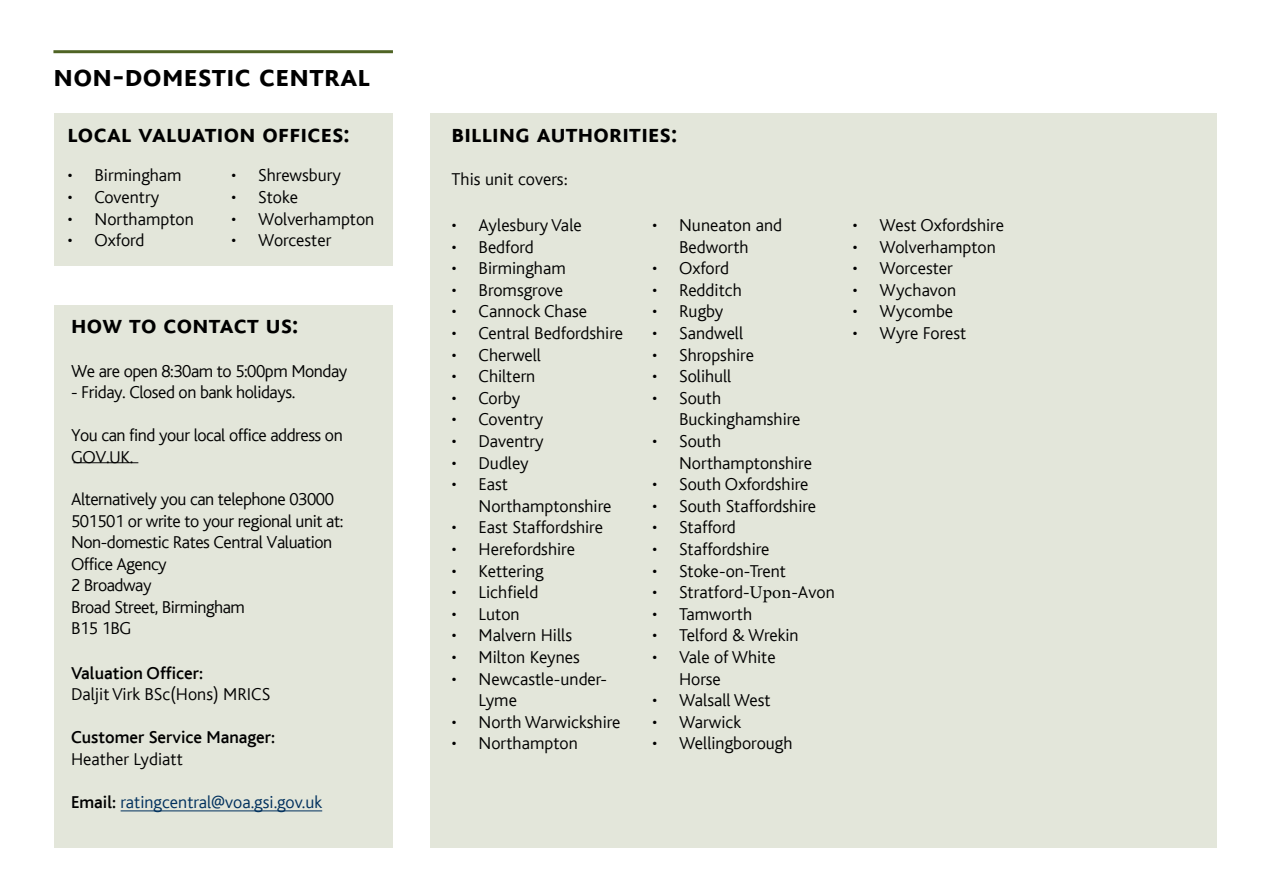
<style>
.page{position:relative;width:1263px;height:893px;background:#fff}
.page>*{position:absolute;margin:0;border:0;box-sizing:border-box;transform-origin:0 0}
.t1{font:700 33px "Bliss Caps";letter-spacing:.01em;color:#000}
.t2{font:700 27px "Bliss Caps";letter-spacing:.01em;color:#000}
.t3{font:300 18px/21.6px "Bliss";color:#000}
.t4{font:300 18px/21.5px "Bliss";letter-spacing:-.025em;color:#000}
.t5{font:500 18px "Bliss";color:#000}
.t6{font:300 18px "Bliss";color:#00305d}
.s1{font-weight:500;color:#000}
.s2{font-family:"Minion Pro";font-weight:400}
</style>
<div class="page">
<div style="left:54px;top:305px;width:339px;height:543px;background:#e3e6da"></div>
<div style="left:430px;top:113px;width:787px;height:735px;background:#e3e6da"></div>
<div style="left:54px;top:113px;width:339px;height:153px;background:#e3e6da"></div>
<hr style="left:121px;top:810px;width:201px;height:1px;background:#00305d">
<hr style="left:73px;top:462px;width:65px;height:1px;background:#000">
<hr style="left:53px;top:50px;width:340px;height:3px;background:#4f6424">
<h1 class="t1" style="left:53px;top:58px;width:318px">non-domestic central</h1>
<h2 class="t2" style="left:68px;top:119px;width:284px">local valuation offices:</h2>
<p class="t3" style="left:68px;top:165px;width:116px">• Birmingham</p>
<p class="t3" style="left:68px;top:187px;width:93px">• Coventry</p>
<p class="t3" style="left:68px;top:208px;width:128px">• Northampton</p>
<p class="t3" style="left:68px;top:230px;width:78px">• Oxford</p>
<p class="t3" style="left:231px;top:165px;width:111px">• Shrewsbury</p>
<p class="t3" style="left:231px;top:187px;width:68px">• Stoke</p>
<p class="t3" style="left:231px;top:208px;width:145px">• Wolverhampton</p>
<p class="t3" style="left:231px;top:230px;width:102px">• Worcester</p>
<h2 class="t2" style="left:71px;top:310px;width:229px">how to contact us:</h2>
<p class="t4" style="left:71px;top:360px;width:278px">We are open 8:30am to 5:00pm Monday</p>
<p class="t4" style="left:71px;top:382px;width:226px">- Friday. Closed on bank holidays.</p>
<p class="t4" style="left:71px;top:425px;width:273px">You can find your local office address on<br>GOV.UK.</p>
<p class="t4" style="left:71px;top:489px;width:274px">Alternatively you can telephone 03000<br>501501 or write to your regional unit at:<br>Non-domestic Rates Central Valuation<br>Office Agency<br>2 Broadway<br>Broad Street, Birmingham<br>B15 1BG</p>
<p class="t5" style="left:71px;top:663px;width:133px">Valuation Officer:</p>
<p class="t3" style="left:71px;top:684px;width:201px">Daljit Virk BSc(Hons) MRICS</p>
<p class="t5" style="left:71px;top:728px;width:206px">Customer Service Manager:</p>
<p class="t3" style="left:71px;top:749px;width:113px">Heather Lydiatt</p>
<p class="t6" style="left:71px;top:793px;width:253px"><span class="s1">Email:</span> ratingcentral@voa.gsi.gov.uk</p>
<h2 class="t2" style="left:452px;top:119px;width:227px">billing authorities:</h2>
<p class="t3" style="left:452px;top:169px;width:118px">This unit covers<span class="s2">:</span></p>
<p class="t3" style="left:452px;top:215px;width:132px">• Aylesbury Vale</p>
<p class="t3" style="left:452px;top:236px;width:84px">• Bedford</p>
<p class="t3" style="left:452px;top:258px;width:116px">• Birmingham</p>
<p class="t3" style="left:452px;top:279px;width:113px">• Bromsgrove</p>
<p class="t3" style="left:452px;top:301px;width:137px">• Cannock Chase</p>
<p class="t3" style="left:452px;top:323px;width:173px">• Central Bedfordshire</p>
<p class="t3" style="left:452px;top:344px;width:91px">• Cherwell</p>
<p class="t3" style="left:452px;top:366px;width:85px">• Chiltern</p>
<p class="t3" style="left:452px;top:387px;width:70px">• Corby</p>
<p class="t3" style="left:452px;top:409px;width:93px">• Coventry</p>
<p class="t3" style="left:452px;top:431px;width:94px">• Daventry</p>
<p class="t3" style="left:452px;top:452px;width:79px">• Dudley</p>
<p class="t3" style="left:479px;top:474px;width:134px;text-indent:-27px">• East<br>Northamptonshire</p>
<p class="t3" style="left:452px;top:517px;width:153px">• East Staffordshire</p>
<p class="t3" style="left:452px;top:539px;width:125px">• Herefordshire</p>
<p class="t3" style="left:452px;top:560px;width:94px">• Kettering</p>
<p class="t3" style="left:452px;top:582px;width:88px">• Lichfield</p>
<p class="t3" style="left:452px;top:603px;width:70px">• Luton</p>
<p class="t3" style="left:452px;top:625px;width:122px">• Malvern Hills</p>
<p class="t3" style="left:452px;top:647px;width:130px">• Milton Keynes</p>
<p class="t3" style="left:479px;top:668px;width:130px;text-indent:-27px">• Newcastle-under-<br>Lyme</p>
<p class="t3" style="left:452px;top:711px;width:170px">• North Warwickshire</p>
<p class="t3" style="left:452px;top:733px;width:128px">• Northampton</p>
<p class="t3" style="left:652px;top:215px;width:132px;text-align:center">• Nuneaton and<br>Bedworth</p>
<p class="t3" style="left:652px;top:258px;width:78px">• Oxford</p>
<p class="t3" style="left:652px;top:279px;width:91px">• Redditch</p>
<p class="t3" style="left:652px;top:301px;width:73px">• Rugby</p>
<p class="t3" style="left:652px;top:323px;width:93px">• Sandwell</p>
<p class="t3" style="left:652px;top:344px;width:103px">• Shropshire</p>
<p class="t3" style="left:652px;top:366px;width:81px">• Solihull</p>
<p class="t3" style="left:679px;top:387px;width:123px;text-indent:-27px">• South<br>Buckinghamshire</p>
<p class="t3" style="left:679px;top:431px;width:134px;text-indent:-27px">• South<br>Northamptonshire</p>
<p class="t3" style="left:652px;top:474px;width:158px">• South Oxfordshire</p>
<p class="t3" style="left:652px;top:495px;width:166px">• South Staffordshire</p>
<p class="t3" style="left:652px;top:517px;width:85px">• Stafford</p>
<p class="t3" style="left:652px;top:539px;width:119px">• Staffordshire</p>
<p class="t3" style="left:652px;top:560px;width:135px">• Stoke-on-Trent</p>
<p class="t3" style="left:652px;top:581px;width:184px">• Stratford-<span class="s2">Upon</span>-Avon</p>
<p class="t3" style="left:652px;top:603px;width:102px">• Tamworth</p>
<p class="t3" style="left:652px;top:625px;width:148px">• Telford &amp; Wrekin</p>
<p class="t3" style="left:679px;top:647px;width:98px;text-indent:-27px">• Vale of White<br>Horse</p>
<p class="t3" style="left:652px;top:690px;width:120px">• Walsall West</p>
<p class="t3" style="left:652px;top:711px;width:91px">• Warwick</p>
<p class="t3" style="left:652px;top:733px;width:142px">• Wellingborough</p>
<p class="t3" style="left:853px;top:215px;width:153px">• West Oxfordshire</p>
<p class="t3" style="left:853px;top:236px;width:145px">• Wolverhampton</p>
<p class="t3" style="left:853px;top:258px;width:102px">• Worcester</p>
<p class="t3" style="left:853px;top:279px;width:105px">• Wychavon</p>
<p class="t3" style="left:853px;top:301px;width:102px">• Wycombe</p>
<p class="t3" style="left:853px;top:323px;width:115px">• Wyre Forest</p>
</div>
